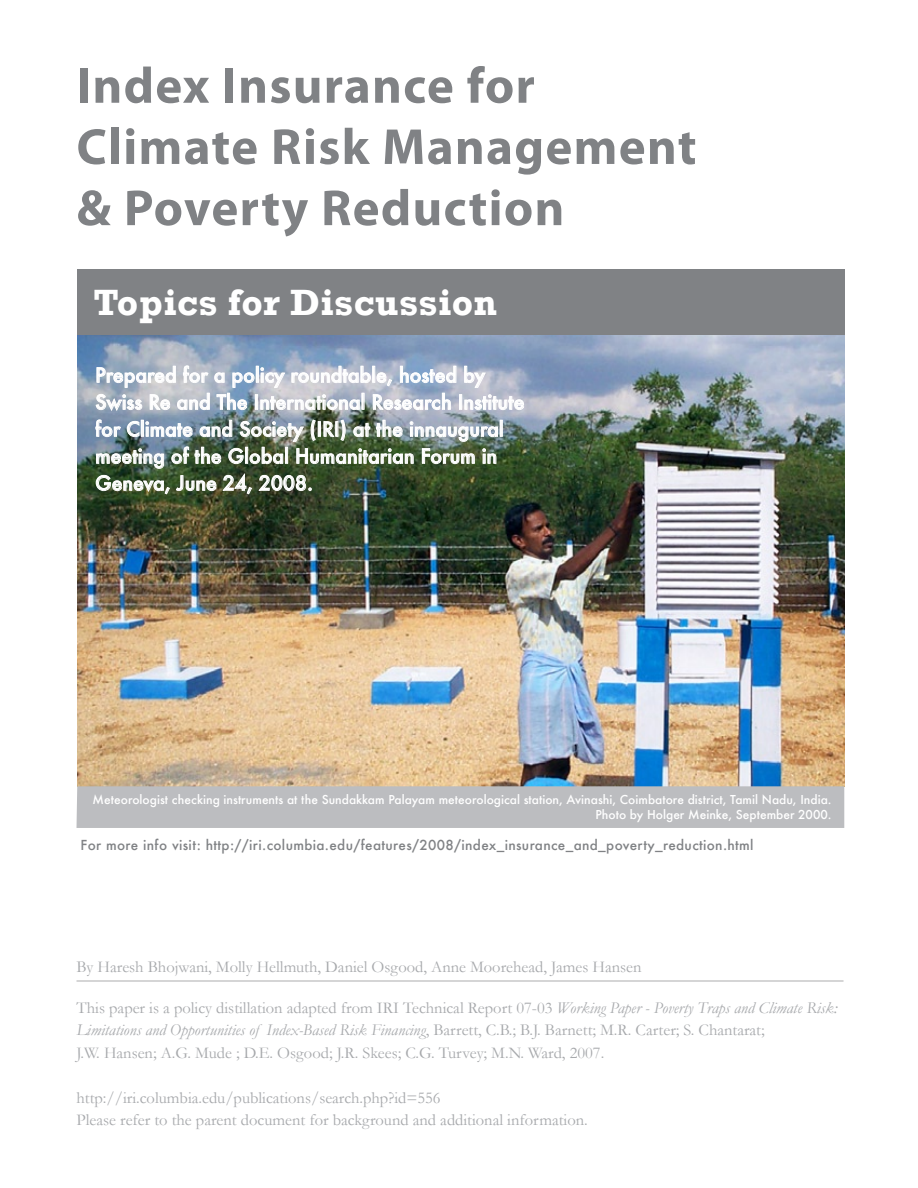
<style>
.page{position:relative;width:918px;height:1188px;background:#fff}
.page>*{position:absolute;margin:0;border:0;box-sizing:border-box;transform-origin:0 0}
.t1{font:700 51px/61.2px "Myriad Pro";letter-spacing:.025em;color:#808285}
.t2{font:700 37.5px "Rockwell";letter-spacing:.01em;color:#fff}
.t3{font:500 19.5px/27px "Futura";color:#fff}
.t4{font:16.5px/22.5px "Garamond";color:#a7a9ac}
.t5{font:500 13.5px "Futura";letter-spacing:.025em;color:#808285}
.t6{font:500 12px/15px "Futura";color:#fff;text-align:right}
.s1{font-style:italic}
</style>
<div class="page">
<hr style="left:76px;top:981px;width:768px;height:1px;background:#58595b">
<img style="left:77px;top:334px;width:767px;height:452px">
<div style="left:77px;top:269px;width:767px;height:65px;background:#808285"></div>
<div style="left:76px;top:786px;width:768px;height:42px;background:#bcbdc0"></div>
<svg style="left:96px;top:365px;width:428px;height:46px;background:#bac2cf"></svg>
<img style="left:95px;top:419px;width:407px;height:76px">
<h1 class="t1" style="left:76px;top:53px;width:622px">Index Insurance for<br>Climate Risk Management &amp; Poverty Reduction</h1>
<h2 class="t2" style="left:93px;top:280px;width:405px">Topics for Discussion</h2>
<p class="t3" style="left:95px;top:361px;width:431px">Prepared for a policy roundtable, hosted by Swiss Re and The International Research Institute for Climate and Society (IRI) at the innaugural meeting of the Global Humanitarian Forum in Geneva, June 24, 2008.</p>
<p class="t6" style="left:93px;top:792px;width:741px">Meteorologist checking instruments at the Sundakkam Palayam meteorological station, Avinashi, Coimbatore district, Tamil Nadu, India.<br>Photo by Holger Meinke, September 2000.</p>
<p class="t5" style="left:81px;top:836px;width:675px">For more info visit: http://iri.columbia.edu/features/2008/index_insurance_and_poverty_reduction.html</p>
<p class="t4" style="left:76px;top:956px;width:567px">By Haresh Bhojwani, Molly Hellmuth, Daniel Osgood, Anne Moorehead, James Hansen</p>
<p class="t4" style="left:76px;top:996px;width:762px">This paper is a policy distillation adapted from IRI Technical Report 07-03 <span class="s1">Working Paper - Poverty Traps and Climate Risk:<br>Limitations and Opportunities of Index-Based Risk Financing</span>, Barrett, C.B.; B.J. Barnett; M.R. Carter; S. Chantarat;<br>J.W. Hansen; A.G. Mude ; D.E. Osgood; J.R. Skees; C.G. Turvey; M.N. Ward, 2007.</p>
<p class="t4" style="left:76px;top:1086px;width:513px">http://iri.columbia.edu/publications/search.php?id=556<br>Please refer to the parent document for background and additional information.</p>
</div>
